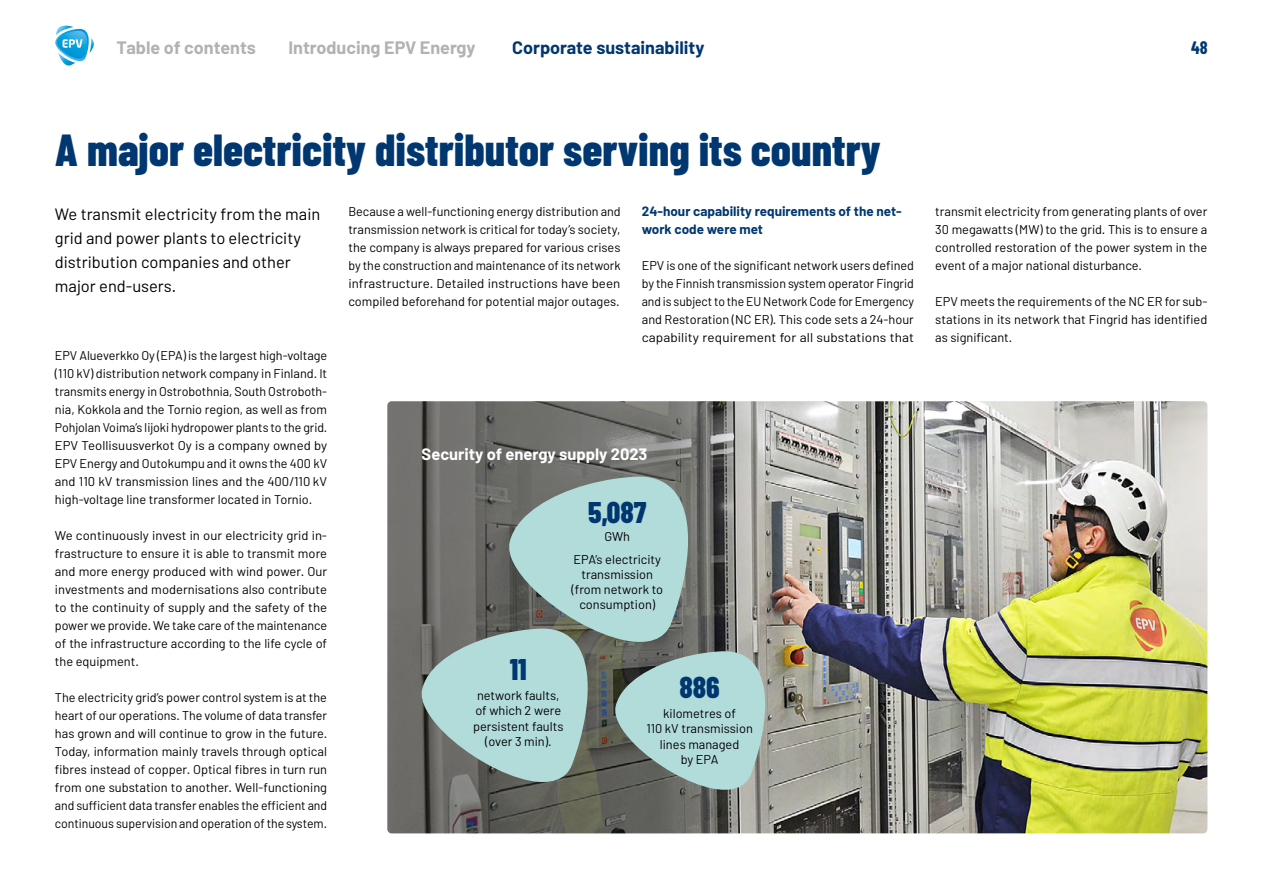
<style>
.page{position:relative;width:1263px;height:893px;background:#fff}
.page>*{position:absolute;margin:0;border:0;box-sizing:border-box;transform-origin:0 0}
.t1{font:800 45px "Barlow Condensed";color:#003770}
.t2{font:800 30px "Barlow Condensed";color:#003770}
.t3{font:700 18px "Barlow";color:#b3b2b2}
.t4{font:700 18px "Barlow";color:#003770}
.t5{font:700 18px "Barlow Condensed";color:#003770}
.t6{font:16.5px/24px "Barlow";color:#000}
.t7{font:700 16.5px "Barlow";color:#fff}
.t8{font:700 13.5px/18px "Barlow";color:#003770}
.t9{font:12.75px/18px "Barlow";color:#000;text-align:justify}
</style>
<div class="page">
<svg style="left:55px;top:26px;width:39px;height:40px"></svg>
<img style="left:388px;top:401px;width:819px;height:432px">
<svg style="left:387px;top:401px;width:429px;height:432px;background:#7e7c77"></svg>
<svg style="left:419px;top:475px;width:348px;height:317px;background:#90a5a2"></svg>
<h3 class="t3" style="left:117px;top:36px;width:141px">Table of contents</h3>
<h3 class="t3" style="left:288px;top:36px;width:189px">Introducing EPV Energy</h3>
<h3 class="t4" style="left:512px;top:36px;width:194px">Corporate sustainability</h3>
<h3 class="t5" style="left:1191px;top:36px;width:18px">48</h3>
<h1 class="t1" style="left:55px;top:122px;width:827px">A major electricity distributor serving its country</h1>
<p class="t9" style="left:348px;top:202px;width:274px">Because a well-functioning energy distribution and transmission network is critical for today’s society, the company is always prepared for various crises by the construction and maintenance of its network infrastructure. Detailed instructions have been compiled beforehand for potential major outages.</p>
<p class="t8" style="left:642px;top:202px;width:261px">24-hour capability requirements of the net&shy;work code were met</p>
<p class="t6" style="left:55px;top:201px;width:267px">We transmit electricity from the main grid and power plants to electricity distribution companies and other major end-users.</p>
<p class="t9" style="left:642px;top:256px;width:274px">EPV is one of the significant network users defined by the Finnish transmission system operator Fingrid and is subject to the EU Network Code for Emergency and Restoration (NC ER). This code sets a 24-hour capability requirement for all substations that</p>
<p class="t9" style="left:55px;top:346px;width:274px">EPV Alueverkko Oy (EPA) is the largest high-voltage (110 kV) distribution network company in Finland. It transmits energy in Ostrobothnia, South Ostroboth&shy;nia, Kokkola and the Tornio region, as well as from Pohjolan Voima’s Iijoki hydropower plants to the grid.<br>EPV Teollisuusverkot Oy is a company owned by EPV Energy and Outokumpu and it owns the 400 kV and 110 kV transmission lines and the 400/110 kV high-voltage line transformer located in Tornio.</p>
<p class="t9" style="left:55px;top:526px;width:274px">We continuously invest in our electricity grid in&shy;frastructure to ensure it is able to transmit more and more energy produced with wind power. Our investments and modernisations also contribute to the continuity of supply and the safety of the power we provide. We take care of the maintenance of the infrastructure according to the life cycle of the equipment.</p>
<p class="t9" style="left:55px;top:688px;width:274px">The electricity grid’s power control system is at the heart of our operations. The volume of data transfer has grown and will continue to grow in the future.<br>Today, information mainly travels through optical fibres instead of copper. Optical fibres in turn run from one substation to another. Well-functioning and sufficient data transfer enables the efficient and continuous supervision and operation of the system.</p>
<p class="t7" style="left:422px;top:443px;width:227px">Security of energy supply 2023</p>
<h2 class="t2" style="left:588px;top:493px;width:60px">5,087</h2>
<p class="t9" style="left:573px;top:525px;width:89px;line-height:22.2px;text-align:center">GWh<br>EPA’s electricity</p>
<p class="t9" style="left:571px;top:566px;width:93px;line-height:15.3px;text-align:center">transmission (from network to consumption)</p>
<h2 class="t2" style="left:510px;top:651px;width:18px">11</h2>
<p class="t9" style="left:473px;top:687px;width:92px;line-height:15.3px;text-align:center">network faults, of which 2 were persistent faults (over 3 min).</p>
<h2 class="t2" style="left:679px;top:669px;width:42px">886</h2>
<p class="t9" style="left:646px;top:705px;width:108px;line-height:15.3px;text-align:center">kilometres of<br>110 kV transmission lines managed<br>by EPA</p>
<p class="t9" style="left:935px;top:202px;width:274px">transmit electricity from generating plants of over 30 megawatts (MW) to the grid. This is to ensure a controlled restoration of the power system in the event of a major national disturbance.</p>
<p class="t9" style="left:935px;top:292px;width:274px">EPV meets the requirements of the NC ER for sub&shy;stations in its network that Fingrid has identified as significant.</p>
</div>
